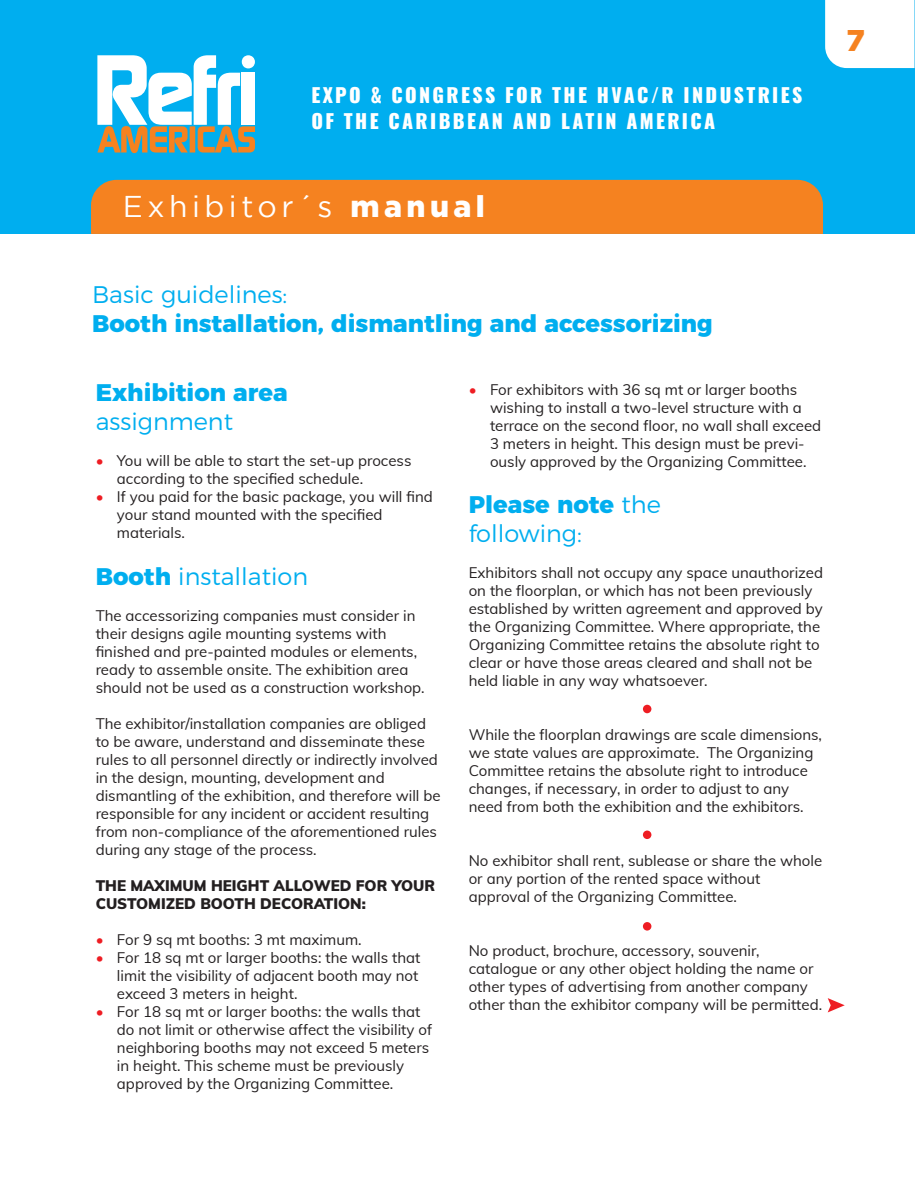
<style>
.page{position:relative;width:915px;height:1191px;background:#fff}
.page>*{position:absolute;margin:0;border:0;box-sizing:border-box;transform-origin:0 0}
.t1{font:30px "Gotham";letter-spacing:.15em;color:#fff}
.t2{font:900 30px "Gotham";color:#f58220}
.t3{font:300 24px/28.8px "Montserrat";color:#00aeef}
.t4{font:800 24px "Montserrat";color:#00aeef}
.t5{font:800 19.5px/26.4px "Oswald";letter-spacing:.12em;color:#fff}
.t6{font:15px/18px "Muli";color:#231f20}
.t7{font:900 15px/18px "Muli";color:#231f20}
.s1{font-weight:900}
.s2{color:#ee1d23}
.s3{font-weight:800}
</style>
<div class="page">
<div style="left:0;top:0;width:914px;height:234px;background:#00aeef"></div>
<svg style="left:827px;top:998px;width:17px;height:14px"></svg>
<svg style="left:642px;top:704px;width:9px;height:9px"></svg>
<svg style="left:642px;top:830px;width:9px;height:9px"></svg>
<div style="left:642px;top:922px;width:9px;height:8px;background:#ee1d23;border-radius:50%"></div>
<div style="left:825px;top:0;width:89px;height:68px;background:#fff"></div>
<div style="left:91px;top:180px;width:731px;height:54px;background:#f58220"></div>
<svg style="left:97px;top:55px;width:158px;height:98px"></svg>
<h3 class="t5" style="left:311px;top:82px;width:492px">EXPO &amp; CONGRESS FOR THE HVAC/R INDUSTRIES<br>OF THE CARIBBEAN AND LATIN AMERICA</h3>
<h1 class="t1" style="left:123px;top:190px;width:363px">Exhibitor´s <span class="s1">manual</span></h1>
<h1 class="t2" style="left:846px;top:23px;width:20px">7</h1>
<h2 class="t3" style="left:92px;top:278px;width:197px">Basic guidelines:</h2>
<h2 class="t4" style="left:92px;top:303px;width:622px">Booth installation, dismantling and accessorizing</h2>
<h2 class="t4" style="left:96px;top:373px;width:193px">Exhibition area</h2>
<h2 class="t3" style="left:96px;top:405px;width:139px">assignment</h2>
<p class="t6" style="left:117px;top:451px;width:296px;text-indent:-21px"><span class="s2">•</span> You will be able to start the set-up process according to the specified schedule.</p>
<p class="t6" style="left:117px;top:487px;width:317px;text-indent:-21px"><span class="s2">•</span> If you paid for the basic package, you will find your stand mounted with the specified materials.</p>
<h2 class="t3" style="left:96px;top:560px;width:214px"><span class="s3">Booth</span> installation</h2>
<p class="t6" style="left:96px;top:606px;width:330px">The accessorizing companies must consider in their designs agile mounting systems with finished and pre-painted modules or elements, ready to assemble onsite. The exhibition area should not be used as a construction workshop.</p>
<p class="t6" style="left:96px;top:714px;width:346px">The exhibitor/installation companies are obliged to be aware, understand and disseminate these rules to all personnel directly or indirectly involved in the design, mounting, development and dismantling of the exhibition, and therefore will be responsible for any incident or accident resulting from non-compliance of the aforementioned rules during any stage of the process.</p>
<p class="t7" style="left:96px;top:876px;width:341px">THE MAXIMUM HEIGHT ALLOWED FOR YOUR<br>CUSTOMIZED BOOTH DECORATION:</p>
<p class="t6" style="left:96px;top:930px;width:267px"><span class="s2">•</span> For 9 sq mt booths: 3 mt maximum.</p>
<p class="t6" style="left:117px;top:948px;width:305px;text-indent:-21px"><span class="s2">•</span> For 18 sq mt or larger booths: the walls that limit the visibility of adjacent booth may not exceed 3 meters in height.</p>
<p class="t6" style="left:117px;top:1002px;width:316px;text-indent:-21px"><span class="s2">•</span> For 18 sq mt or larger booths: the walls that do not limit or otherwise affect the visibility of neighboring booths may not exceed 5 meters in height. This scheme must be previously approved by the Organizing Committee.</p>
<p class="t6" style="left:490px;top:379px;width:332px;text-indent:-21px"><span class="s2">•</span> For exhibitors with 36 sq mt or larger booths wishing to install a two-level structure with a terrace on the second floor, no wall shall exceed 3 meters in height. This design must be previ&shy;ously approved by the Organizing Committee.</p>
<h2 class="t3" style="left:468px;top:488px;width:193px"><span class="s3">Please note</span> the following:</h2>
<p class="t6" style="left:468px;top:563px;width:356px">Exhibitors shall not occupy any space unauthorized on the floorplan, or which has not been previously established by written agreement and approved by the Organizing Committee. Where appropriate, the Organizing Committee retains the absolute right to clear or have those areas cleared and shall not be held liable in any way whatsoever.</p>
<p class="t6" style="left:468px;top:725px;width:355px">While the floorplan drawings are scale dimensions, we state values are approximate. The Organizing Committee retains the absolute right to introduce changes, if necessary, in order to adjust to any need from both the exhibition and the exhibitors.</p>
<p class="t6" style="left:468px;top:851px;width:355px">No exhibitor shall rent, sublease or share the whole or any portion of the rented space without approval of the Organizing Committee.</p>
<p class="t6" style="left:468px;top:941px;width:355px">No product, brochure, accessory, souvenir, catalogue or any other object holding the name or other types of advertising from another company other than the exhibitor company will be permitted.</p>
</div>
